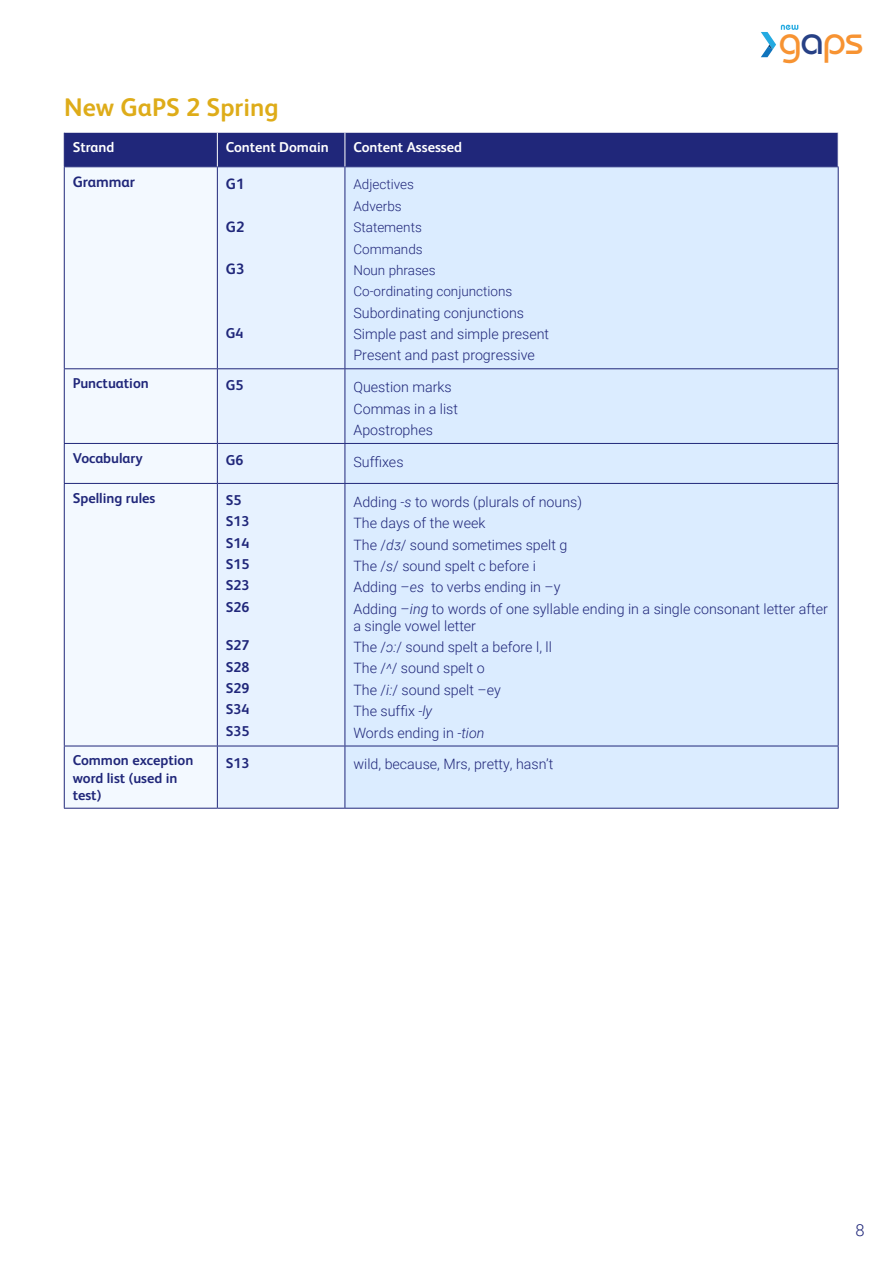
<style>
.page{position:relative;width:893px;height:1263px;background:#fff}
.page>*{position:absolute;margin:0;border:0;box-sizing:border-box;transform-origin:0 0}
.t1{font:500 40.5px "Bauhaus Std";color:#f79332}
.t2{font:700 25.5px "FS Albert";color:#deac19}
.t3{font:300 16.5px "Roboto";color:#20277a}
.bold_text{font:700 15px "FS Albert";color:#20277a}
.normal_text{font:300 14.25px/17.1px "Roboto";color:#20277a}
.bold_text-2{font:700 14.25px/17.1px "FS Albert";color:#20277a}
.Table_Paragraph{font:700 14.25px "FS Albert";color:#fff}
.normal_text-2{font:300 13.5px "Roboto";color:#20277a}
.s1{color:#264085}
.s2{font-style:italic}
</style>
<div class="page">
<svg style="left:761px;top:25px;width:37px;height:32px"></svg>
<div style="left:65px;top:133px;width:773px;height:33px;background:#20277a"></div>
<div style="left:65px;top:167px;width:152px;height:641px;background:#f3f9ff"></div>
<div style="left:218px;top:167px;width:127px;height:641px;background:#e7f2ff"></div>
<div style="left:346px;top:167px;width:492px;height:641px;background:#dbecff"></div>
<hr style="left:64px;top:167px;width:1px;height:201px;background:#20277a">
<hr style="left:64px;top:368px;width:153px;height:1px;background:#20277a">
<hr style="left:64px;top:369px;width:1px;height:74px;background:#20277a">
<hr style="left:64px;top:443px;width:153px;height:1px;background:#20277a">
<hr style="left:64px;top:444px;width:1px;height:39px;background:#20277a">
<hr style="left:64px;top:483px;width:153px;height:1px;background:#20277a">
<hr style="left:64px;top:484px;width:1px;height:262px;background:#20277a">
<hr style="left:64px;top:746px;width:153px;height:1px;background:#20277a">
<hr style="left:64px;top:746px;width:1px;height:62px;background:#20277a">
<hr style="left:64px;top:808px;width:153px;height:1px;background:#20277a">
<hr style="left:217px;top:167px;width:1px;height:201px;background:#20277a">
<hr style="left:345px;top:167px;width:1px;height:201px;background:#20277a">
<hr style="left:838px;top:167px;width:1px;height:201px;background:#20277a">
<hr style="left:217px;top:369px;width:1px;height:74px;background:#20277a">
<hr style="left:345px;top:369px;width:1px;height:74px;background:#20277a">
<hr style="left:838px;top:369px;width:1px;height:74px;background:#20277a">
<hr style="left:217px;top:444px;width:1px;height:39px;background:#20277a">
<hr style="left:345px;top:444px;width:1px;height:39px;background:#20277a">
<hr style="left:838px;top:444px;width:1px;height:39px;background:#20277a">
<hr style="left:217px;top:484px;width:1px;height:262px;background:#20277a">
<hr style="left:345px;top:484px;width:1px;height:262px;background:#20277a">
<hr style="left:838px;top:484px;width:1px;height:262px;background:#20277a">
<hr style="left:217px;top:746px;width:1px;height:62px;background:#20277a">
<hr style="left:345px;top:746px;width:1px;height:62px;background:#20277a">
<hr style="left:838px;top:746px;width:1px;height:62px;background:#20277a">
<hr style="left:217px;top:368px;width:128px;height:1px;background:#20277a">
<hr style="left:345px;top:368px;width:494px;height:1px;background:#20277a">
<hr style="left:217px;top:443px;width:128px;height:1px;background:#20277a">
<hr style="left:345px;top:443px;width:494px;height:1px;background:#20277a">
<hr style="left:217px;top:483px;width:128px;height:1px;background:#20277a">
<hr style="left:345px;top:483px;width:494px;height:1px;background:#20277a">
<hr style="left:217px;top:746px;width:128px;height:1px;background:#20277a">
<hr style="left:345px;top:746px;width:494px;height:1px;background:#20277a">
<hr style="left:217px;top:808px;width:128px;height:1px;background:#20277a">
<hr style="left:345px;top:808px;width:494px;height:1px;background:#20277a">
<hr style="left:64px;top:133px;width:1px;height:33px;background:#20277a">
<hr style="left:64px;top:166px;width:153px;height:1px;background:#20277a">
<hr style="left:217px;top:166px;width:128px;height:1px;background:#20277a">
<hr style="left:345px;top:166px;width:494px;height:1px;background:#20277a">
<hr style="left:217px;top:133px;width:1px;height:33px;background:#fff">
<hr style="left:345px;top:133px;width:1px;height:33px;background:#fff">
<p class="t2" style="left:64px;top:92px;width:216px">New GaPS 2 Spring</p>
<p class="Table_Paragraph" style="left:73px;top:139px;width:43px">Strand</p>
<p class="Table_Paragraph" style="left:226px;top:139px;width:104px">Content Domain</p>
<p class="Table_Paragraph" style="left:353px;top:139px;width:110px">Content Assessed</p>
<p class="bold_text" style="left:73px;top:173px;width:64px">Grammar</p>
<p class="bold_text" style="left:226px;top:175px;width:20px">G1</p>
<p class="bold_text" style="left:226px;top:218px;width:20px">G2</p>
<p class="bold_text" style="left:226px;top:261px;width:20px">G3</p>
<p class="normal_text-2" style="left:353px;top:175px;width:62px">Adjectives</p>
<p class="normal_text-2" style="left:353px;top:197px;width:50px">Adverbs</p>
<p class="normal_text-2" style="left:353px;top:218px;width:70px">Statements</p>
<p class="normal_text-2" style="left:353px;top:239px;width:71px">Commands</p>
<p class="normal_text-2" style="left:353px;top:261px;width:84px">Noun phrases</p>
<p class="normal_text-2" style="left:353px;top:282px;width:160px">Co-ordinating conjunctions</p>
<p class="normal_text" style="left:353px;top:303px;width:172px">Subordinating conjunctions</p>
<p class="normal_text" style="left:353px;top:325px;width:197px">Simple past and simple present</p>
<p class="normal_text" style="left:353px;top:346px;width:183px">Present and past progressive</p>
<p class="bold_text-2" style="left:226px;top:325px;width:19px">G4</p>
<h1 class="t1" style="left:779px;top:16px;width:86px">g<span class="s1">a</span>ps</h1>
<p class="bold_text-2" style="left:73px;top:375px;width:78px">Punctuation</p>
<p class="bold_text-2" style="left:226px;top:377px;width:19px">G5</p>
<p class="normal_text" style="left:353px;top:378px;width:100px">Question marks</p>
<p class="normal_text" style="left:353px;top:399px;width:106px">Commas in a list</p>
<p class="normal_text" style="left:353px;top:421px;width:81px">Apostrophes</p>
<p class="bold_text-2" style="left:73px;top:449px;width:72px">Vocabulary</p>
<p class="bold_text-2" style="left:226px;top:451px;width:19px">G6</p>
<p class="normal_text" style="left:353px;top:453px;width:52px">Suffixes</p>
<p class="bold_text-2" style="left:73px;top:489px;width:84px">Spelling rules</p>
<p class="bold_text-2" style="left:226px;top:491px;width:17px">S5</p>
<p class="bold_text-2" style="left:226px;top:513px;width:25px">S13</p>
<p class="bold_text-2" style="left:226px;top:534px;width:25px">S14</p>
<p class="bold_text-2" style="left:226px;top:555px;width:25px">S15</p>
<p class="bold_text-2" style="left:226px;top:577px;width:25px">S23</p>
<p class="bold_text-2" style="left:226px;top:598px;width:25px">S26</p>
<p class="bold_text-2" style="left:226px;top:637px;width:25px">S27</p>
<p class="bold_text-2" style="left:226px;top:658px;width:25px">S28</p>
<p class="bold_text-2" style="left:226px;top:679px;width:25px">S29</p>
<p class="bold_text-2" style="left:226px;top:701px;width:25px">S34</p>
<p class="bold_text-2" style="left:226px;top:722px;width:25px">S35</p>
<p class="normal_text" style="left:353px;top:493px;width:230px">Adding <span class="s2">-s</span> to words (plurals of nouns)</p>
<p class="normal_text" style="left:353px;top:514px;width:134px">The days of the week</p>
<p class="normal_text" style="left:353px;top:535px;width:215px">The /<span class="s2">dᴣ</span>/ sound sometimes spelt g</p>
<p class="normal_text" style="left:353px;top:557px;width:184px">The /<span class="s2">s</span>/ sound spelt c before i</p>
<p class="normal_text" style="left:353px;top:578px;width:209px">Adding –<span class="s2">es</span> to verbs ending in –y</p>
<p class="normal_text" style="left:353px;top:599px;width:476px">Adding –<span class="s2">ing</span> to words of one syllable ending in a single consonant letter after a single vowel letter</p>
<p class="normal_text" style="left:353px;top:638px;width:200px">The /<span class="s2">ͻ:</span>/ sound spelt a before l, ll</p>
<p class="normal_text" style="left:353px;top:659px;width:133px">The /<span class="s2">˄</span>/ sound spelt o</p>
<p class="normal_text" style="left:353px;top:681px;width:149px">The /<span class="s2">i:</span>/ sound spelt –ey</p>
<p class="normal_text" style="left:353px;top:702px;width:80px">The suffix -<span class="s2">ly</span></p>
<p class="normal_text" style="left:353px;top:723px;width:133px">Words ending in -<span class="s2">tion</span></p>
<p class="bold_text-2" style="left:73px;top:752px;width:122px">Common exception word list (used in test)</p>
<p class="bold_text-2" style="left:226px;top:754px;width:25px">S13</p>
<p class="normal_text" style="left:353px;top:755px;width:201px">wild, because, Mrs, pretty, hasn’t</p>
<p class="t3" style="left:855px;top:1218px;width:11px">8</p>
</div>
